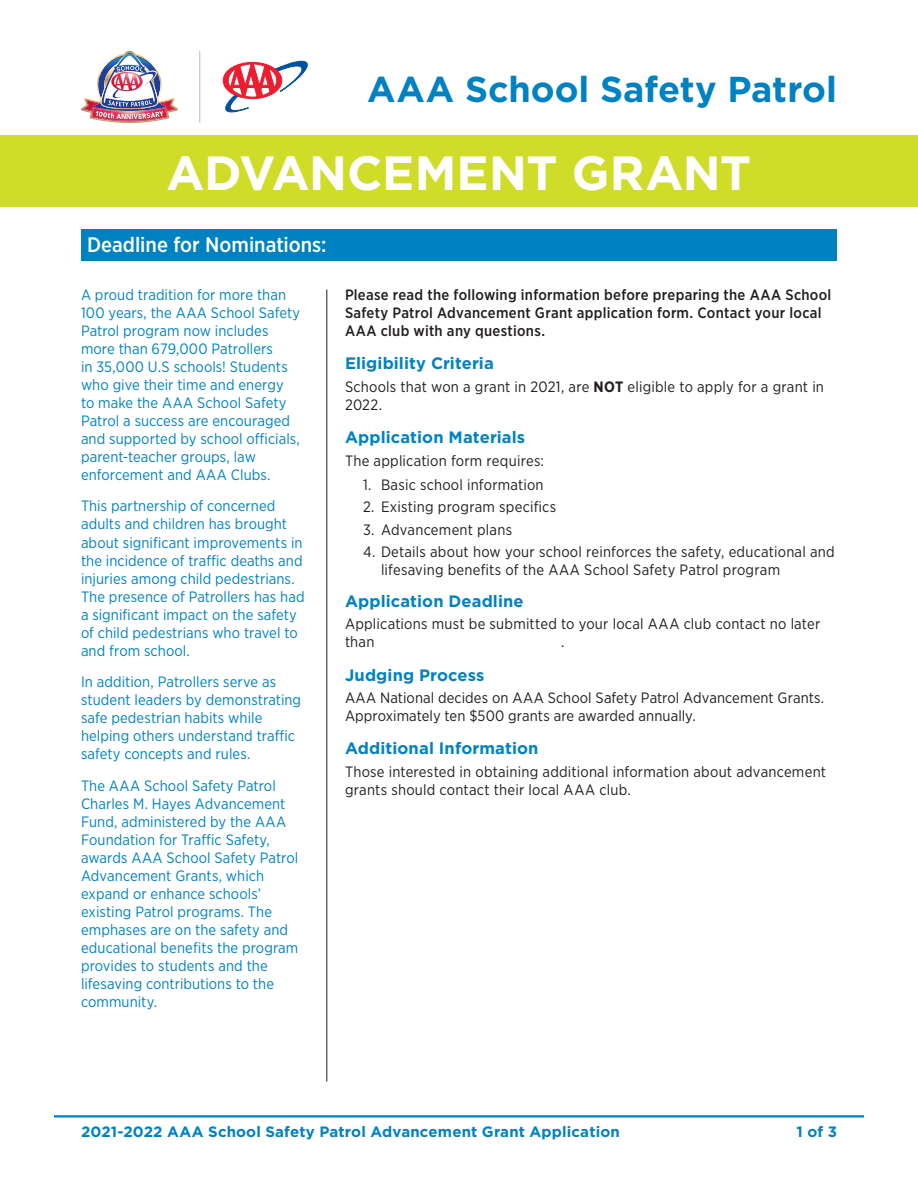
<style>
.page{position:relative;width:918px;height:1188px;background:#fff}
.page>*{position:absolute;margin:0;border:0;box-sizing:border-box;transform-origin:0 0}
.t1{font:700 48px "Gotham";letter-spacing:-.01em;color:#fff}
.t2{font:700 36px "Gotham";color:#0082c2}
.t3{font:500 21px "Gotham Narrow";color:#fff}
.t4{font:700 16.5px "Gotham";letter-spacing:.005em;color:#0082c2}
.t5{font:15px/18px "Gotham Narrow";letter-spacing:.005em;color:#0082c2}
.t6{font:15px/18px "Gotham Narrow";letter-spacing:.015em;color:#231f20}
.t7{font:500 15px/18px "Gotham Narrow";letter-spacing:.02em;color:#231f20}
.t8{font:700 15px "Gotham";letter-spacing:.01em;color:#0082c2}
.s1{font-weight:700}
</style>
<div class="page">
<hr style="left:54px;top:1115px;width:810px;height:2px;background:#0082c2">
<div style="left:0;top:135px;width:918px;height:72px;background:#d0dd28"></div>
<hr style="left:327px;top:290px;width:1px;height:792px;background:#231f20">
<svg style="left:223px;top:60px;width:85px;height:53px"></svg>
<img style="left:81px;top:51px;width:97px;height:72px">
<hr style="left:199px;top:51px;width:1px;height:72px;background:#bcbec0">
<div style="left:81px;top:230px;width:756px;height:31px;background:#0082c2"></div>
<h2 class="t2" style="left:367px;top:65px;width:471px">AAA School Safety Patrol</h2>
<h1 class="t1" style="left:167px;top:141px;width:586px">ADVANCEMENT GRANT</h1>
<h3 class="t3" style="left:87px;top:232px;width:241px">Deadline for Nominations:</h3>
<p class="t5" style="left:81px;top:285px;width:221px">A proud tradition for more than<br>100 years, the AAA School Safety<br>Patrol program now includes more than 679,000 Patrollers<br>in 35,000 U.S schools! Students who give their time and energy to make the AAA School Safety<br>Patrol a success are encouraged and supported by school officials, parent-teacher groups, law enforcement and AAA Clubs.</p>
<p class="t5" style="left:81px;top:497px;width:225px">This partnership of concerned adults and children has brought about significant improvements in the incidence of traffic deaths and injuries among child pedestrians.<br>The presence of Patrollers has had a significant impact on the safety of child pedestrians who travel to and from school.</p>
<p class="t5" style="left:81px;top:672px;width:222px">In addition, Patrollers serve as student leaders by demonstrating safe pedestrian habits while helping others understand traffic safety concepts and rules.</p>
<p class="t5" style="left:81px;top:776px;width:219px">The AAA School Safety Patrol<br>Charles M. Hayes Advancement<br>Fund, administered by the AAA<br>Foundation for Traffic Safety, awards AAA School Safety Patrol<br>Advancement Grants, which expand or enhance schools’ existing Patrol programs. The emphases are on the safety and educational benefits the program provides to students and the lifesaving contributions to the community.</p>
<p class="t7" style="left:345px;top:286px;width:488px">Please read the following information before preparing the AAA School<br>Safety Patrol Advancement Grant application form. Contact your local<br>AAA club with any questions.</p>
<p class="t4" style="left:345px;top:353px;width:150px">Eligibility Criteria</p>
<p class="t6" style="left:345px;top:377px;width:481px">Schools that won a grant in 2021, are <span class="s1">NOT</span> eligible to apply for a grant in<br>2022.</p>
<p class="t4" style="left:345px;top:426px;width:182px">Application Materials</p>
<p class="t6" style="left:345px;top:451px;width:201px">The application form requires:</p>
<p class="t6" style="left:363px;top:475px;width:182px">1. Basic school information</p>
<p class="t6" style="left:363px;top:498px;width:195px">2. Existing program specifics</p>
<p class="t6" style="left:363px;top:520px;width:151px">3. Advancement plans</p>
<p class="t6" style="left:381px;top:543px;width:455px;text-indent:-18px">4. Details about how your school reinforces the safety, educational and lifesaving benefits of the AAA School Safety Patrol program</p>
<p class="t4" style="left:345px;top:590px;width:180px">Application Deadline</p>
<p class="t6" style="left:345px;top:615px;width:477px">Applications must be submitted to your local AAA club contact no later than</p>
<p class="t6" style="left:561px;top:633px;width:5px">.</p>
<p class="t4" style="left:345px;top:664px;width:141px">Judging Process</p>
<p class="t6" style="left:345px;top:689px;width:481px">AAA National decides on AAA School Safety Patrol Advancement Grants.<br>Approximately ten $500 grants are awarded annually.</p>
<p class="t4" style="left:345px;top:738px;width:195px">Additional Information</p>
<p class="t6" style="left:345px;top:762px;width:483px">Those interested in obtaining additional information about advancement grants should contact their local AAA club.</p>
<p class="t8" style="left:81px;top:1122px;width:540px">2021-2022 AAA School Safety Patrol Advancement Grant Application</p>
<p class="t8" style="left:797px;top:1122px;width:42px">1 of 3</p>
</div>
